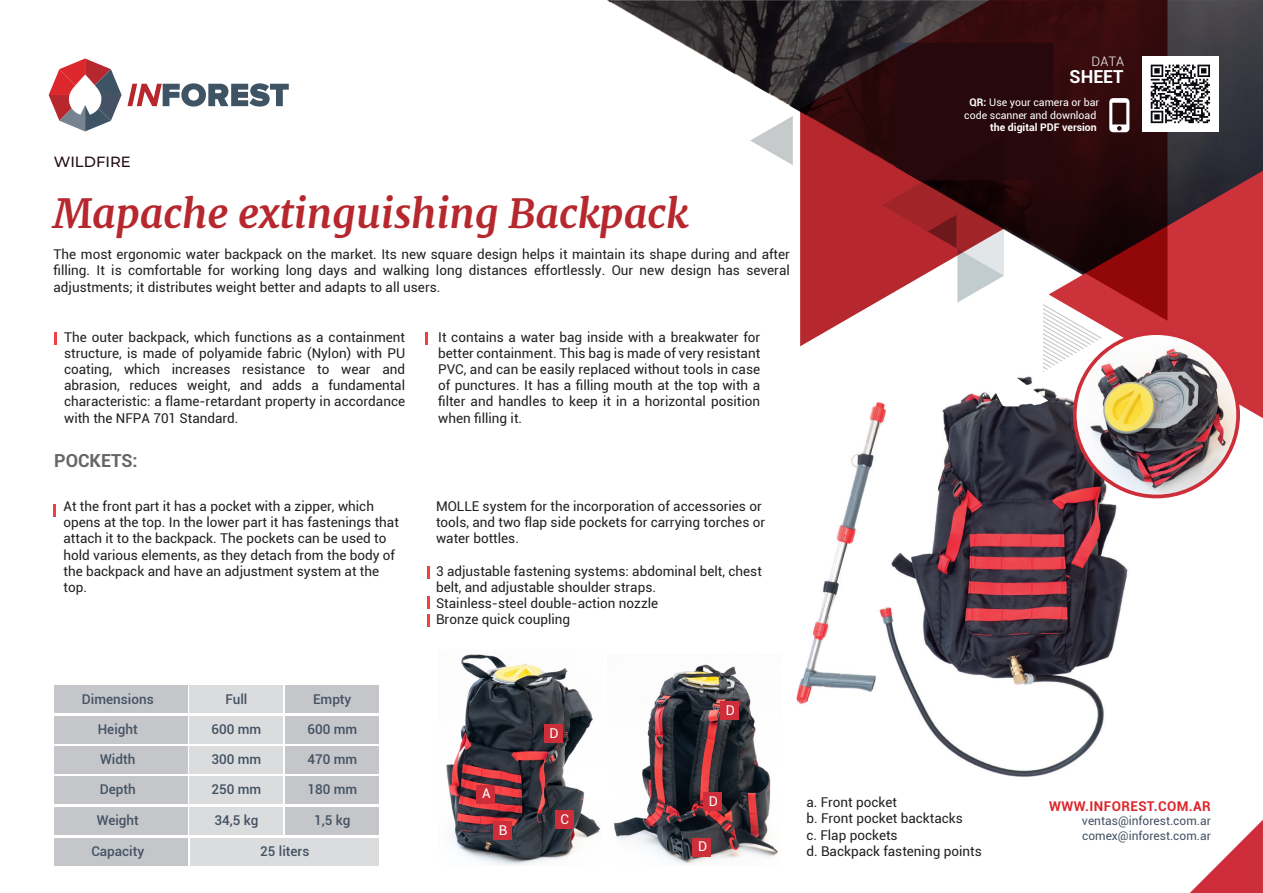
<style>
.page{position:relative;width:1263px;height:893px;background:#fff}
.page>*{position:absolute;margin:0;border:0;box-sizing:border-box;transform-origin:0 0}
.t1{font:italic 700 40.5px "Merriweather";color:#b6282d}
.t2{font:700 18px "Roboto";color:#646667}
.t3{font:700 18px "Roboto";color:#fff}
.t4{font:500 14.85px "Montserrat";color:#220c12}
.t5{font:13.5px/16.2px "Roboto";color:#231f20}
.t6{font:500 13.5px "Roboto";color:#445264}
.t7{font:700 13.5px "Roboto";letter-spacing:.03em;color:#dc272d}
.t8{font:13.5px "Roboto";color:#fff}
.t9{font:300 13.05px "Roboto";color:#fff}
.t10{font:12px/15px "Roboto";color:#445264}
.t11{font:10.5px/12.6px "Roboto";color:#fff;text-align:center}
.t12{font:700 10.5px "Roboto";color:#fff}
.s1{font-weight:700}
</style>
<div class="page">
<img style="left:796px;top:402px;width:390px;height:375px">
<svg style="left:608px;top:0;width:655px;height:347px"></svg>
<svg style="left:1190px;top:820px;width:73px;height:73px"></svg>
<svg style="left:1049px;top:171px;width:214px;height:247px;background:#b23139"></svg>
<svg style="left:800px;top:0;width:367px;height:346px;background:#652225"></svg>
<svg style="left:750px;top:116px;width:43px;height:49px"></svg>
<svg style="left:49px;top:58px;width:240px;height:73px"></svg>
<svg style="left:882px;top:43px;width:220px;height:363px"></svg>
<svg style="left:1109px;top:98px;width:20px;height:34px"></svg>
<img style="left:446px;top:654px;width:154px;height:212px">
<svg style="left:54px;top:332px;width:2px;height:12px"></svg>
<svg style="left:426px;top:332px;width:2px;height:12px"></svg>
<svg style="left:54px;top:504px;width:2px;height:13px"></svg>
<svg style="left:427px;top:566px;width:2px;height:12px"></svg>
<svg style="left:427px;top:596px;width:2px;height:31px"></svg>
<div style="left:189px;top:716px;width:94px;height:27px;background:#dadcdd"></div>
<div style="left:189px;top:746px;width:94px;height:27px;background:#dadcdd"></div>
<div style="left:189px;top:776px;width:94px;height:28px;background:#dadcdd"></div>
<div style="left:285px;top:716px;width:94px;height:27px;background:#c5c6c9"></div>
<div style="left:285px;top:746px;width:94px;height:27px;background:#c5c6c9"></div>
<div style="left:285px;top:776px;width:94px;height:28px;background:#c5c6c9"></div>
<div style="left:189px;top:686px;width:94px;height:27px;background:#dadcdd"></div>
<div style="left:285px;top:686px;width:94px;height:27px;background:#c5c6c9"></div>
<div style="left:54px;top:686px;width:133px;height:27px;background:#c5c6c9"></div>
<div style="left:54px;top:716px;width:133px;height:27px;background:#c5c6c9"></div>
<div style="left:54px;top:746px;width:133px;height:27px;background:#c5c6c9"></div>
<div style="left:54px;top:776px;width:133px;height:28px;background:#c5c6c9"></div>
<div style="left:189px;top:807px;width:94px;height:28px;background:#dadcdd"></div>
<div style="left:285px;top:807px;width:94px;height:28px;background:#c5c6c9"></div>
<div style="left:54px;top:807px;width:133px;height:28px;background:#c5c6c9"></div>
<div style="left:190px;top:838px;width:189px;height:28px;background:#dadcdd"></div>
<div style="left:54px;top:838px;width:133px;height:28px;background:#c5c6c9"></div>
<img style="left:614px;top:664px;width:164px;height:200px">
<div style="left:477px;top:785px;width:18px;height:18px;background:#ce2e39"></div>
<div style="left:544px;top:725px;width:18px;height:18px;background:#ce2e39"></div>
<div style="left:555px;top:811px;width:18px;height:18px;background:#ce2e39"></div>
<div style="left:493px;top:822px;width:19px;height:18px;background:#ce2e39"></div>
<div style="left:720px;top:702px;width:19px;height:18px;background:#ce2e39"></div>
<div style="left:703px;top:792px;width:19px;height:19px;background:#ce2e39"></div>
<div style="left:693px;top:838px;width:18px;height:18px;background:#ce2e39"></div>
<div style="left:1073px;top:331px;width:167px;height:167px;background:#ce2e39;border-radius:50%"></div>
<img style="left:1076px;top:335px;width:160px;height:160px;border-radius:80px">
<img style="left:1143px;top:56px;width:75px;height:75px">
<p class="t4" style="left:54px;top:151px;width:78px">WILDFIRE</p>
<h1 class="t1" style="left:53px;top:185px;width:637px">Mapache extinguishing Backpack</h1>
<p class="t5" style="left:54px;top:246px;width:738px;text-align:justify">The most ergonomic water backpack on the market. Its new square design helps it maintain its shape during and after filling. It is comfortable for working long days and walking long distances effortlessly. Our new design has several adjustments; it distributes weight better and adapts to all users.</p>
<p class="t5" style="left:64px;top:328px;width:343px;text-align:justify">The outer backpack, which functions as a containment structure, is made of polyamide fabric (Nylon) with PU coating, which increases resistance to wear and abrasion, reduces weight, and adds a fundamental characteristic: a flame-retardant property in accordance with the NFPA 701 Standard.</p>
<p class="t5" style="left:438px;top:328px;width:324px;text-align:justify">It contains a water bag inside with a breakwater for better containment. This bag is made of very resistant PVC, and can be easily replaced without tools in case of punctures. It has a filling mouth at the top with a filter and handles to keep it in a horizontal position when filling it.</p>
<h2 class="t2" style="left:54px;top:448px;width:85px">POCKETS:</h2>
<p class="t5" style="left:64px;top:498px;width:337px">At the front part it has a pocket with a zipper, which opens at the top. In the lower part it has fastenings that attach it to the backpack. The pockets can be used to hold various elements, as they detach from the body of the backpack and have an adjustment system at the top.</p>
<p class="t5" style="left:436px;top:498px;width:331px">MOLLE system for the incorporation of accessories or tools, and two flap side pockets for carrying torches or water bottles.</p>
<p class="t5" style="left:436px;top:562px;width:327px">3 adjustable fastening systems: abdominal belt, chest belt, and adjustable shoulder straps.<br>Stainless-steel double-action nozzle<br>Bronze quick coupling</p>
<p class="t9" style="left:1091px;top:53px;width:34px">DATA</p>
<h2 class="t3" style="left:1069px;top:64px;width:56px">SHEET</h2>
<p class="t11" style="left:964px;top:96px;width:136px"><span class="s1">QR:</span> Use your camera or bar code scanner and download</p>
<p class="t12" style="left:990px;top:120px;width:108px">the digital PDF version</p>
<p class="t6" style="left:82px;top:689px;width:73px">Dimensions</p>
<p class="t6" style="left:225px;top:689px;width:24px">Full</p>
<p class="t6" style="left:313px;top:689px;width:40px">Empty</p>
<p class="t6" style="left:98px;top:720px;width:41px">Height</p>
<p class="t6" style="left:100px;top:750px;width:37px">Width</p>
<p class="t6" style="left:100px;top:780px;width:38px">Depth</p>
<p class="t6" style="left:97px;top:811px;width:44px">Weight</p>
<p class="t6" style="left:91px;top:842px;width:54px">Capacity</p>
<p class="t6" style="left:211px;top:720px;width:51px">600 mm</p>
<p class="t6" style="left:307px;top:720px;width:51px">600 mm</p>
<p class="t6" style="left:211px;top:750px;width:51px">300 mm</p>
<p class="t6" style="left:307px;top:750px;width:51px">470 mm</p>
<p class="t6" style="left:211px;top:780px;width:51px">250 mm</p>
<p class="t6" style="left:307px;top:780px;width:51px">180 mm</p>
<p class="t6" style="left:214px;top:811px;width:46px">34,5 kg</p>
<p class="t6" style="left:314px;top:811px;width:38px">1,5 kg</p>
<p class="t6" style="left:260px;top:842px;width:51px">25 liters</p>
<p class="t8" style="left:482px;top:784px;width:10px">A</p>
<p class="t8" style="left:499px;top:821px;width:10px">B</p>
<p class="t8" style="left:550px;top:724px;width:11px">D</p>
<p class="t8" style="left:560px;top:809px;width:10px">C</p>
<p class="t8" style="left:726px;top:701px;width:11px">D</p>
<p class="t8" style="left:709px;top:791px;width:11px">D</p>
<p class="t8" style="left:698px;top:837px;width:11px">D</p>
<p class="t5" style="left:806px;top:794px;width:177px">a. Front pocket<br>b. Front pocket backtacks<br>c. Flap pockets<br>d. Backpack fastening points</p>
<p class="t7" style="left:1049px;top:796px;width:163px">WWW.INFOREST.COM.AR</p>
<p class="t10" style="left:1082px;top:812px;width:130px">ventas@inforest.com.ar comex@inforest.com.ar</p>
</div>
